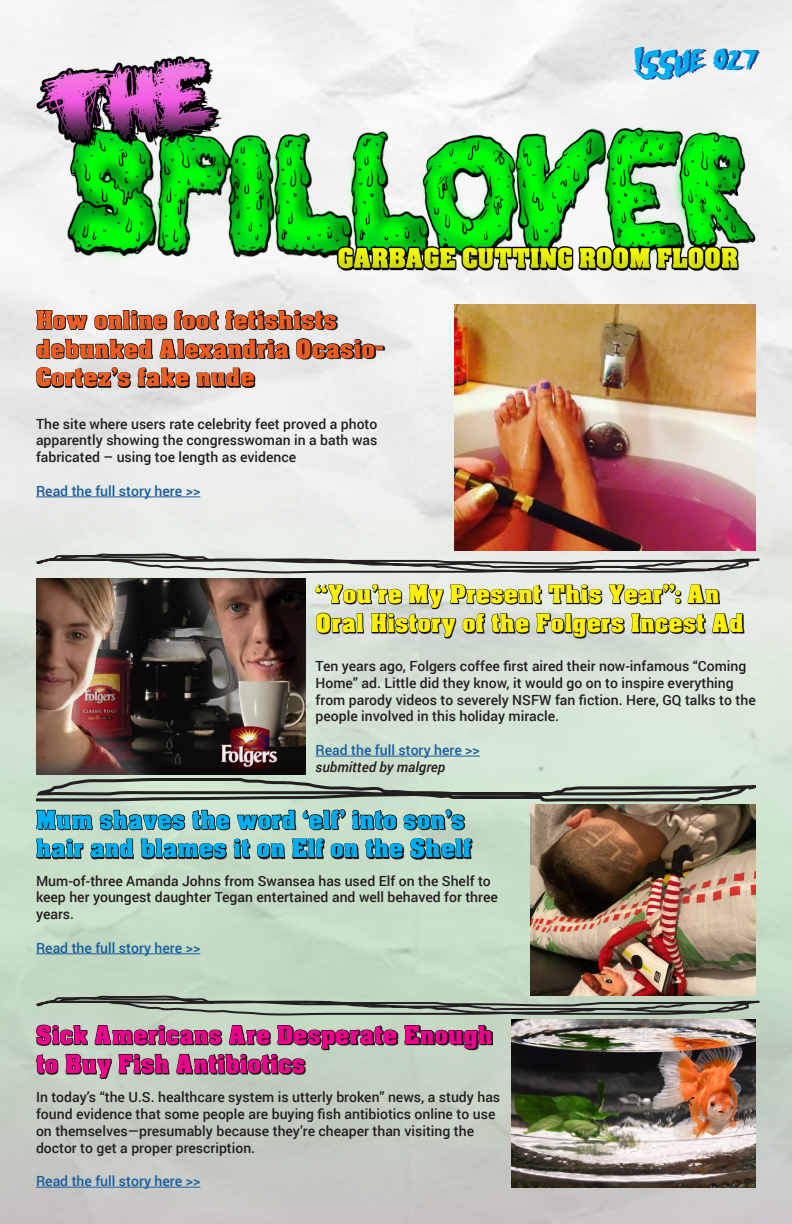
<style>
.page{position:relative;width:792px;height:1224px;background:#fff}
.page>*{position:absolute;margin:0;border:0;box-sizing:border-box;transform-origin:0 0}
.t1{font:48px "Hogan Mania";color:#00aeef}
.t2{font:24px/28.8px "Acme Font";color:#eb5d23}
.t3{font:24px/28.8px "Acme Font";color:#00aeef}
.t4{font:24px/28.8px "Acme Font";color:#fff101}
.t5{font:24px/28.8px "Acme Font";color:#ed028c}
.t6{font:500 14px/16.8px "Roboto";color:#231f20}
.t7{font:500 14px "Roboto";color:#175d9e}
.t8{font:italic 500 14px "Roboto";color:#231f20}
</style>
<div class="page">
<img style="left:0;top:0;width:792px;height:1224px">
<img style="left:36px;top:56px;width:720px;height:215px">
<div style="left:38px;top:311px;width:346px;height:77px;background:#e8e8e8"></div>
<svg style="left:36px;top:310px;width:51px;height:20px"></svg>
<svg style="left:94px;top:310px;width:73px;height:20px"></svg>
<svg style="left:174px;top:310px;width:44px;height:20px"></svg>
<svg style="left:225px;top:310px;width:112px;height:20px;background:#504e4e"></svg>
<svg style="left:36px;top:339px;width:116px;height:20px"></svg>
<svg style="left:160px;top:339px;width:129px;height:20px"></svg>
<svg style="left:296px;top:338px;width:87px;height:21px"></svg>
<svg style="left:36px;top:367px;width:94px;height:20px"></svg>
<svg style="left:138px;top:368px;width:51px;height:19px"></svg>
<svg style="left:197px;top:368px;width:57px;height:19px"></svg>
<hr style="left:36px;top:497px;width:164px;height:1px;background:#175d9e">
<svg style="left:316px;top:584px;width:428px;height:54px;background:#828581"></svg>
<hr style="left:316px;top:756px;width:164px;height:1px;background:#175d9e">
<svg style="left:38px;top:811px;width:434px;height:49px;background:#b9cdba"></svg>
<svg style="left:36px;top:810px;width:56px;height:19px"></svg>
<svg style="left:100px;top:810px;width:85px;height:19px;background:#535a53"></svg>
<svg style="left:192px;top:810px;width:38px;height:19px"></svg>
<svg style="left:237px;top:810px;width:59px;height:19px"></svg>
<svg style="left:303px;top:809px;width:42px;height:20px"></svg>
<svg style="left:352px;top:810px;width:44px;height:19px"></svg>
<svg style="left:404px;top:809px;width:60px;height:20px"></svg>
<svg style="left:36px;top:839px;width:47px;height:19px"></svg>
<svg style="left:90px;top:839px;width:44px;height:19px"></svg>
<svg style="left:141px;top:839px;width:85px;height:19px;background:#4c524c"></svg>
<svg style="left:234px;top:839px;width:16px;height:19px"></svg>
<svg style="left:257px;top:843px;width:28px;height:15px"></svg>
<svg style="left:292px;top:838px;width:32px;height:20px"></svg>
<svg style="left:331px;top:843px;width:27px;height:15px"></svg>
<svg style="left:365px;top:839px;width:38px;height:19px"></svg>
<svg style="left:410px;top:838px;width:62px;height:21px"></svg>
<hr style="left:36px;top:953px;width:164px;height:1px;background:#175d9e">
<svg style="left:35px;top:552px;width:726px;height:22px;background:#acafaa"></svg>
<svg style="left:33px;top:777px;width:749px;height:26px;background:#9ba89a"></svg>
<svg style="left:636px;top:47px;width:123px;height:33px"></svg>
<svg style="left:35px;top:994px;width:726px;height:22px;background:#929e91"></svg>
<div style="left:37px;top:1026px;width:456px;height:53px;background:#c5d5c3"></div>
<svg style="left:404px;top:1025px;width:89px;height:24px"></svg>
<svg style="left:36px;top:1025px;width:361px;height:53px"></svg>
<hr style="left:36px;top:1187px;width:164px;height:1px;background:#175d9e">
<img style="left:455px;top:304px;width:301px;height:247px">
<img style="left:36px;top:579px;width:270px;height:195px">
<img style="left:530px;top:804px;width:226px;height:191px">
<img style="left:512px;top:1020px;width:244px;height:168px">
<p class="t2" style="left:36px;top:305px;width:349px">How online foot fetishists debunked Alexandria Ocasio-<br>Cortez’s fake nude</p>
<p class="t6" style="left:36px;top:415px;width:343px;text-align:justify">The site where users rate celebrity feet proved a photo apparently showing the congresswoman in a bath was fabricated – using toe length as evidence</p>
<p class="t7" style="left:36px;top:481px;width:166px">Read the full story here &gt;&gt;</p>
<p class="t1" style="left:634px;top:39px;width:125px">ISSUE 027</p>
<p class="t4" style="left:316px;top:579px;width:430px">“You’re My Present This Year”: An<br>Oral History of the Folgers Incest Ad</p>
<p class="t6" style="left:316px;top:657px;width:442px">Ten years ago, Folgers coffee first aired their now-infamous “Coming Home” ad. Little did they know, it would go on to inspire everything from parody videos to severely NSFW fan fiction. Here, GQ talks to the people involved in this holiday miracle.</p>
<p class="t7" style="left:316px;top:740px;width:166px">Read the full story here &gt;&gt;</p>
<p class="t8" style="left:316px;top:757px;width:131px">submitted by malgrep</p>
<p class="t3" style="left:36px;top:805px;width:437px">Mum shaves the word ‘elf’ into son’s hair and blames it on Elf on the Shelf</p>
<p class="t6" style="left:36px;top:872px;width:463px">Mum-of-three Amanda Johns from Swansea has used Elf on the Shelf to keep her youngest daughter Tegan entertained and well behaved for three years.</p>
<p class="t7" style="left:36px;top:938px;width:166px">Read the full story here &gt;&gt;</p>
<p class="t5" style="left:36px;top:1020px;width:459px">Sick Americans Are Desperate Enough to Buy Fish Antibiotics</p>
<p class="t6" style="left:36px;top:1088px;width:466px">In today’s “the U.S. healthcare system is utterly broken” news, a study has found evidence that some people are buying fish antibiotics online to use on themselves—presumably because they’re cheaper than visiting the doctor to get a proper prescription.</p>
<p class="t7" style="left:36px;top:1171px;width:166px">Read the full story here &gt;&gt;</p>
</div>
